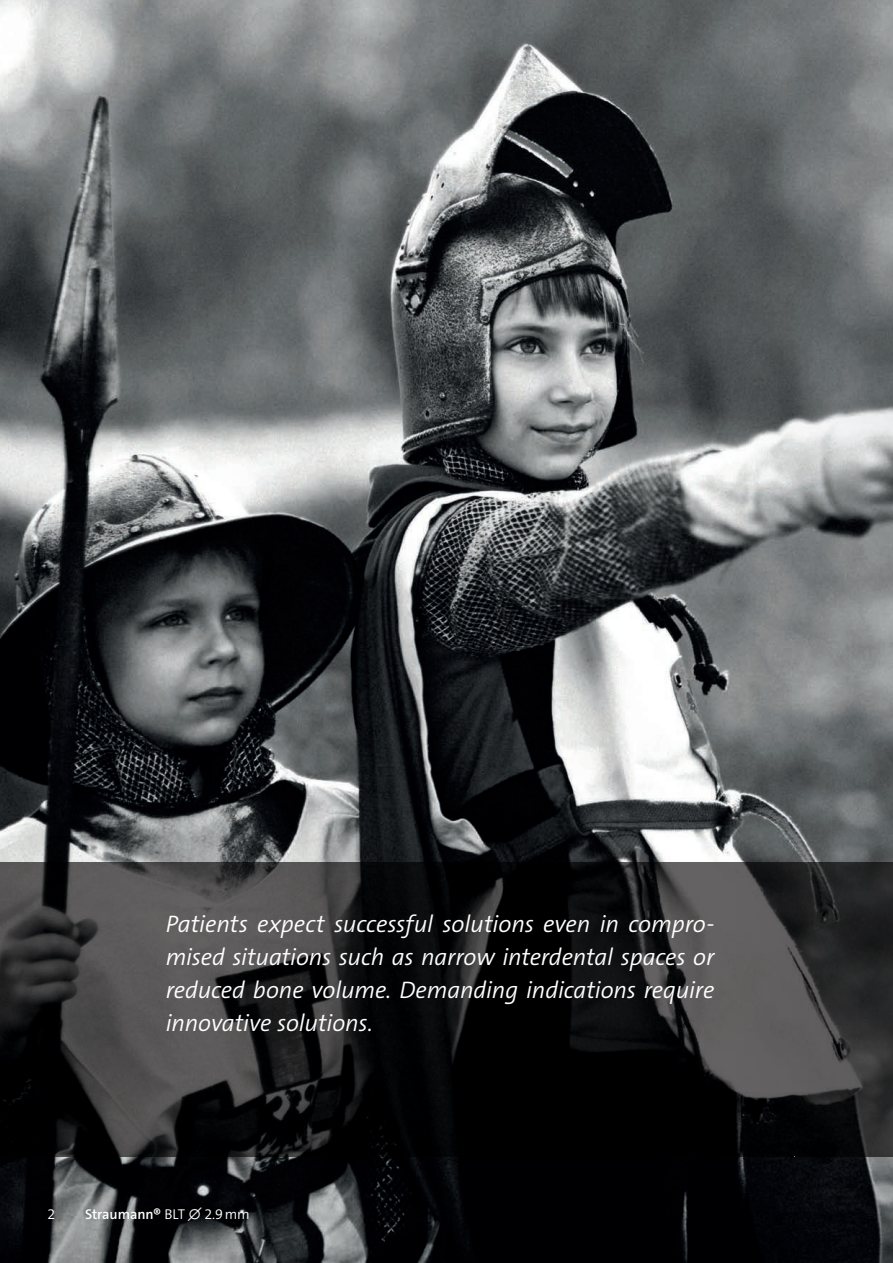
<style>
.page{position:relative;width:893px;height:1263px;background:#fff}
.page>*{position:absolute;margin:0;border:0;box-sizing:border-box;transform-origin:0 0}
.Quote_White{font:24px/33px "The Sans LP4 Se Lig IT";letter-spacing:-.01em;color:#fff;text-align:justify}
.Copy{font:14.25px "The Sans LP6 Se Bld";letter-spacing:-.005em;color:#fff}
.Copy-2{font:14.25px "The Sans LP4 Se Lig";color:#fff}
.s1{font-family:"The Sans LP4 Se Lig"}
</style>
<div class="page">
<img style="left:0;top:0;width:731px;height:1263px">
<svg style="left:731px;top:0;width:162px;height:1263px;background:#6a6d6e"></svg>
<svg style="left:0;top:862px;width:893px;height:294px;background:#262526"></svg>
<p class="Quote_White" style="left:166px;top:908px;width:550px">Patients expect successful solutions even in compro&shy;mised situations such as narrow interdental spaces or reduced bone volume. Demanding indications require innovative solutions.</p>
<p class="Copy-2" style="left:47px;top:1205px;width:9px">2</p>
<p class="Copy" style="left:85px;top:1205px;width:166px">Straumann® <span class="s1">BLT ∅ 2.9mm</span></p>
</div>
